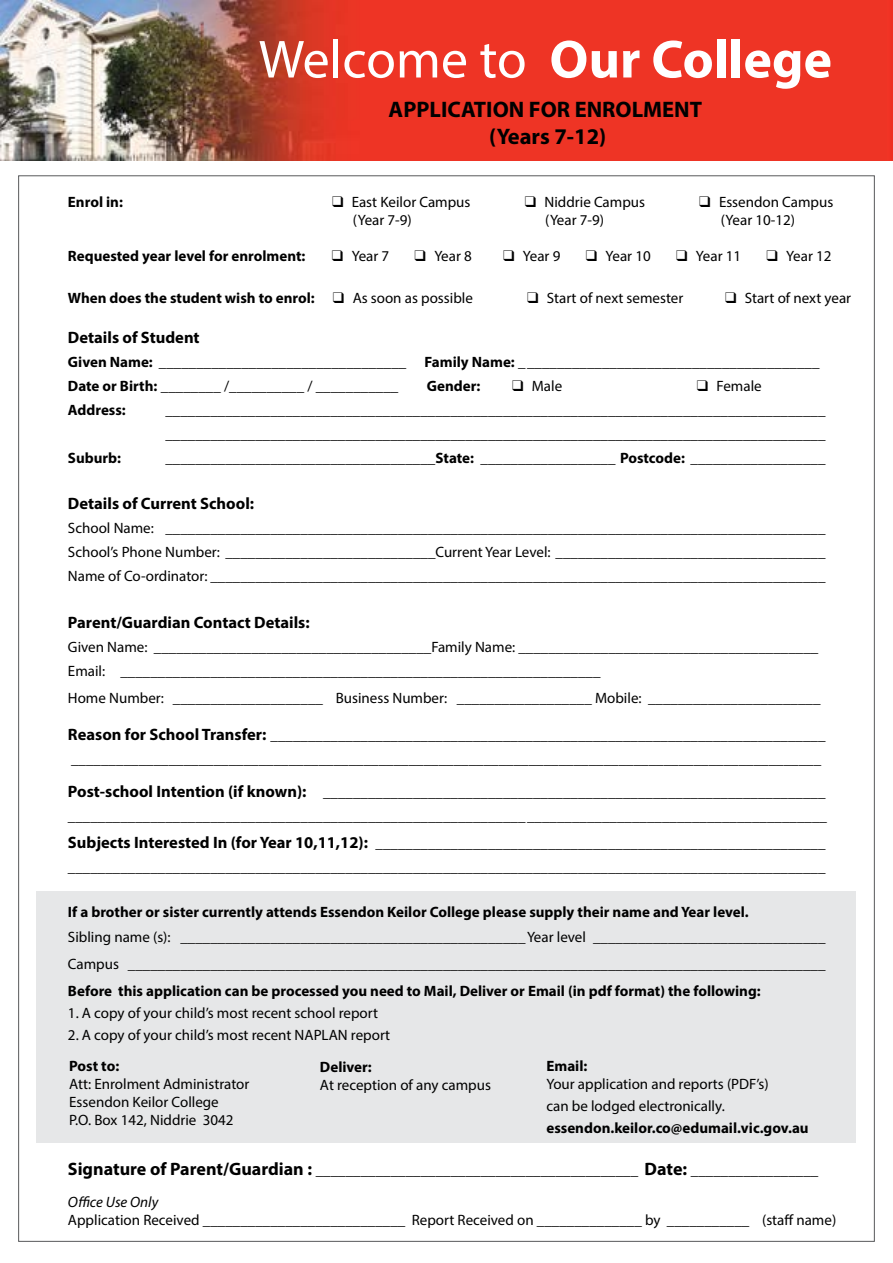
<style>
.page{position:relative;width:893px;height:1263px;background:#fff}
.page>*{position:absolute;margin:0;border:0;box-sizing:border-box;transform-origin:0 0}
.t1{font:700 54px "Myriad Pro";color:#fff}
.t2{font:700 22.5px/27px "Myriad Pro";color:#000;text-align:center}
.t3{font:700 16.5px "Myriad Pro";color:#000}
.t4{font:15px/24px "Myriad Pro";color:#000}
.t5{font:700 15px/24px "Myriad Pro";color:#000}
.s1{font-weight:400}
.s2{font-weight:700}
.s3{font-weight:700;font-size:16.5px}
.s4{font-weight:700;font-size:18px}
.s5{font-style:italic}
</style>
<div class="page">
<div style="left:37px;top:891px;width:819px;height:252px;background:#e6e7e8"></div>
<img style="left:0;top:0;width:893px;height:161px">
<h1 class="t1" style="left:259px;top:24px;width:575px"><span class="s1">Welcome to</span> Our College</h1>
<h2 class="t2" style="left:389px;top:95px;width:315px">APPLICATION FOR ENROLMENT (Years 7-12)</h2>
<p class="t5" style="left:68px;top:189px;width:56px">Enrol in:</p>
<p class="t4" style="left:332px;top:190px;width:140px">❑ East Keilor Campus</p>
<p class="t4" style="left:525px;top:190px;width:122px">❑ Niddrie Campus</p>
<p class="t4" style="left:699px;top:190px;width:136px">❑ Essendon Campus</p>
<p class="t4" style="left:353px;top:208px;width:60px">(Year 7-9)</p>
<p class="t4" style="left:545px;top:208px;width:60px">(Year 7-9)</p>
<p class="t4" style="left:721px;top:208px;width:76px">(Year 10-12)</p>
<p class="t5" style="left:68px;top:243px;width:239px">Requested year level for enrolment:</p>
<p class="t4" style="left:332px;top:244px;width:59px">❑ Year 7</p>
<p class="t4" style="left:415px;top:244px;width:59px">❑ Year 8</p>
<p class="t4" style="left:503px;top:244px;width:59px">❑ Year 9</p>
<p class="t4" style="left:586px;top:244px;width:66px">❑ Year 10</p>
<p class="t4" style="left:676px;top:244px;width:66px">❑ Year 11</p>
<p class="t4" style="left:767px;top:244px;width:66px">❑ Year 12</p>
<p class="t5" style="left:68px;top:285px;width:406px">When does the student wish to enrol: ❑ <span class="s1">As soon as possible</span></p>
<p class="t4" style="left:527px;top:286px;width:158px">❑ Start of next semester</p>
<p class="t4" style="left:725px;top:286px;width:128px">❑ Start of next year</p>
<p class="t3" style="left:68px;top:326px;width:133px">Details of Student</p>
<p class="t5" style="left:68px;top:349px;width:753px">Given Name: _________________________________ Family Name: ________________________________________<br>Date or Birth: <span class="s1">________ /__________ / ___________</span></p>
<p class="t5" style="left:427px;top:373px;width:55px">Gender:</p>
<p class="t4" style="left:512px;top:373px;width:52px">❑ Male</p>
<p class="t4" style="left:697px;top:373px;width:66px">❑ Female</p>
<p class="t5" style="left:68px;top:397px;width:59px">Address:</p>
<p class="t4" style="left:165px;top:397px;width:662px">________________________________________________________________________________________ ________________________________________________________________________________________</p>
<p class="t5" style="left:68px;top:445px;width:55px">Suburb:</p>
<p class="t4" style="left:165px;top:445px;width:662px">____________________________________<span class="s2">State:</span> __________________ <span class="s2">Postcode:</span> __________________</p>
<p class="t3" style="left:68px;top:493px;width:188px">Details of Current School:</p>
<p class="t4" style="left:68px;top:516px;width:759px;text-align:justify">School Name: ________________________________________________________________________________________ School’s Phone Number: ____________________________Current Year Level: ____________________________________ Name of Co-ordinator: __________________________________________________________________________________</p>
<p class="t3" style="left:68px;top:612px;width:243px">Parent/Guardian Contact Details:</p>
<p class="t4" style="left:68px;top:635px;width:752px">Given Name: _____________________________________Family Name: ________________________________________<br>Email: ________________________________________________________________</p>
<p class="t4" style="left:68px;top:686px;width:754px">Home Number: ____________________ Business Number: __________________ Mobile: _______________________</p>
<p class="t4" style="left:68px;top:723px;width:759px"><span class="s3">Reason for School Transfer:</span> __________________________________________________________________________ ____________________________________________________________________________________________________</p>
<p class="t4" style="left:68px;top:780px;width:760px"><span class="s3">Post-school Intention (if known):</span> ___________________________________________________________________ _____________________________________________________________________________________________________</p>
<p class="t4" style="left:68px;top:831px;width:759px"><span class="s3">Subjects Interested In (for Year 10,11,12):</span> ____________________________________________________________ _____________________________________________________________________________________________________</p>
<p class="t5" style="left:68px;top:899px;width:682px">If a brother or sister currently attends Essendon Keilor College please supply their name and Year level.</p>
<p class="t4" style="left:68px;top:924px;width:759px;line-height:27px">Sibling name (s): ______________________________________________Year level _______________________________<br>Campus _____________________________________________________________________________________________</p>
<p class="t5" style="left:68px;top:978px;width:694px">Before this application can be processed you need to Mail, Deliver or Email (in pdf format) the following:</p>
<p class="t4" style="left:68px;top:1001px;width:312px">1. A copy of your child’s most recent school report</p>
<p class="t4" style="left:68px;top:1023px;width:324px">2. A copy of your child’s most recent NAPLAN report</p>
<p class="t5" style="left:69px;top:1053px;width:52px">Post to:</p>
<p class="t4" style="left:69px;top:1074px;width:182px;line-height:18px">Att: Enrolment Administrator<br>Essendon Keilor College<br>P.O. Box 142, Niddrie 3042</p>
<p class="t5" style="left:320px;top:1054px;width:53px">Deliver:</p>
<p class="t4" style="left:320px;top:1072px;width:172px">At reception of any campus</p>
<p class="t5" style="left:546px;top:1053px;width:42px">Email:</p>
<p class="t4" style="left:546px;top:1072px;width:224px;line-height:22.2px">Your application and reports (PDF’s) can be lodged electronically.</p>
<p class="t5" style="left:546px;top:1116px;width:264px">essendon.keilor.co@edumail.vic.gov.au</p>
<p class="t4" style="left:68px;top:1154px;width:752px;line-height:31.8px"><span class="s4">Signature of Parent/Guardian :</span> ___________________________________________ <span class="s4">Date:</span> _________________<br><span class="s5">Office Use Only</span></p>
<p class="t4" style="left:68px;top:1207px;width:770px">Application Received ___________________________ Report Received on ______________ by ___________ (staff name)</p>
</div>
